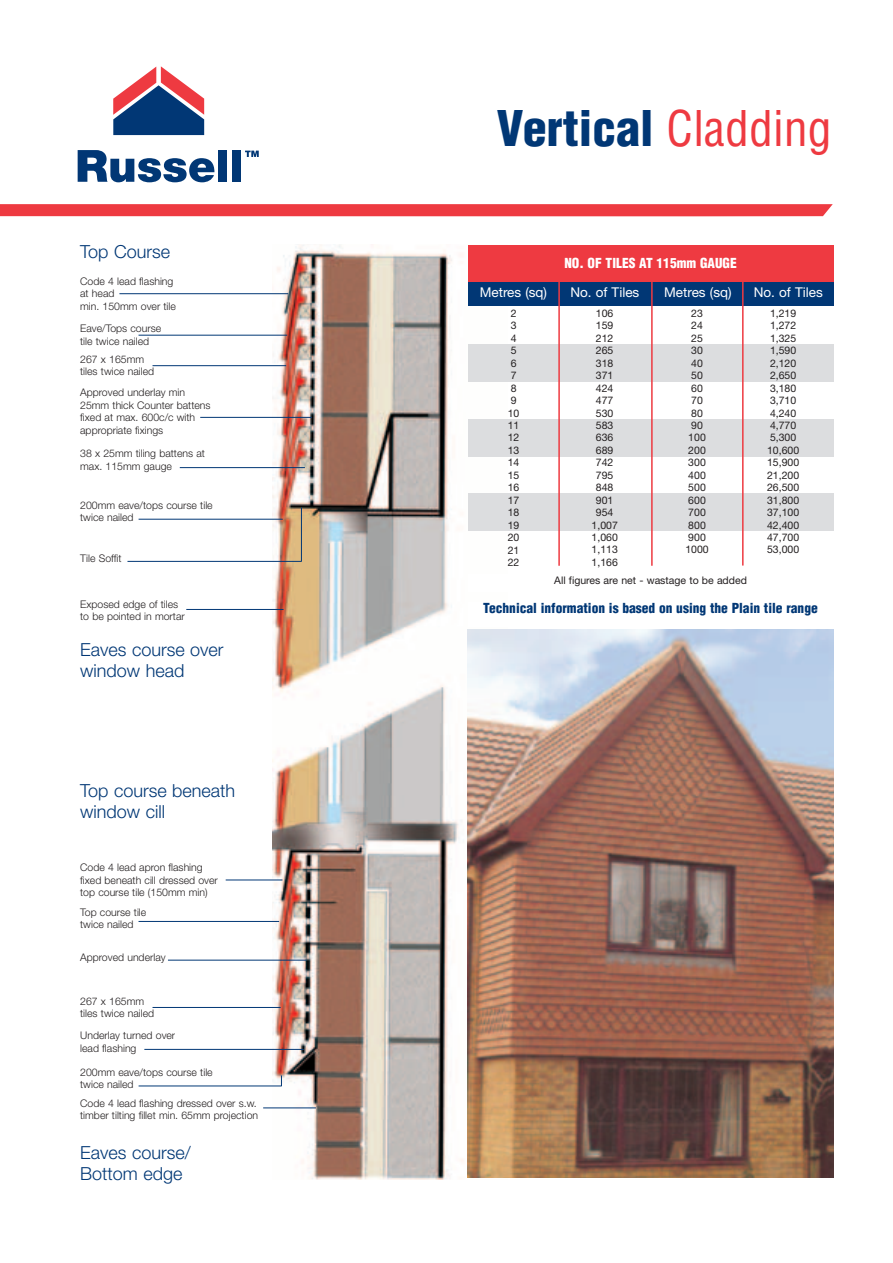
<style>
.page{position:relative;width:893px;height:1263px;background:#fff}
.page>*{position:absolute;margin:0;border:0;box-sizing:border-box;transform-origin:0 0}
.t1{font:900 condensed 48px "Helvetica";color:#013775}
.t2{font:300 18px/21px "Helvetica Neue";color:#013775}
.t3{font:900 condensed 13.5px "Helvetica";color:#013775}
.t4{font:13.5px "Helvetica Neue";color:#fff}
.t5{font:900 condensed 13.5px "Helvetica";color:#fff}
.t6{font:300 10.5px/12.5px "Helvetica Neue";color:#231f20}
.t7{font:10.5px/12.5px "Helvetica Neue";color:#231f20}
.s1{font-weight:400;color:#ee3a41}
</style>
<div class="page">
<svg style="left:0;top:204px;width:833px;height:12px;background:#ee3d44"></svg>
<img style="left:272px;top:245px;width:235px;height:934px">
<hr style="left:119px;top:293px;width:169px;height:1px;background:#013775">
<hr style="left:139px;top:335px;width:148px;height:1px;background:#013775">
<hr style="left:153px;top:365px;width:133px;height:1px;background:#013775">
<hr style="left:200px;top:417px;width:112px;height:1px;background:#013775">
<hr style="left:180px;top:467px;width:125px;height:1px;background:#013775">
<hr style="left:139px;top:519px;width:144px;height:1px;background:#013775">
<hr style="left:226px;top:879px;width:56px;height:1px;background:#013775">
<hr style="left:139px;top:921px;width:140px;height:1px;background:#013775">
<hr style="left:153px;top:1007px;width:128px;height:1px;background:#013775">
<hr style="left:168px;top:960px;width:138px;height:1px;background:#013775">
<hr style="left:144px;top:1049px;width:160px;height:1px;background:#013775">
<hr style="left:139px;top:1085px;width:143px;height:1px;background:#013775">
<hr style="left:263px;top:1107px;width:53px;height:1px;background:#013775">
<hr style="left:127px;top:561px;width:174px;height:1px;background:#013775">
<hr style="left:186px;top:609px;width:97px;height:1px;background:#013775">
<hr style="left:301px;top:508px;width:1px;height:54px;background:#013775">
<div style="left:468px;top:282px;width:365px;height:23px;background:#013775"></div>
<div style="left:468px;top:246px;width:365px;height:36px;background:#ee3a41"></div>
<div style="left:468px;top:344px;width:365px;height:38px;background:#dcdddf"></div>
<div style="left:468px;top:420px;width:365px;height:37px;background:#dcdddf"></div>
<div style="left:468px;top:494px;width:365px;height:37px;background:#dcdddf"></div>
<hr style="left:651px;top:281px;width:2px;height:285px;background:#ee3a41">
<hr style="left:558px;top:281px;width:2px;height:285px;background:#ee3a41">
<hr style="left:742px;top:281px;width:2px;height:284px;background:#ee3a41">
<div style="left:468px;top:574px;width:365px;height:18px;background:#fff"></div>
<img style="left:468px;top:629px;width:365px;height:548px">
<div style="left:468px;top:602px;width:365px;height:24px;background:#fff"></div>
<svg style="left:78px;top:150px;width:136px;height:32px"></svg>
<div style="left:218px;top:150px;width:9px;height:32px;background:#013775"></div>
<div style="left:232px;top:150px;width:9px;height:32px;background:#013775"></div>
<svg style="left:245px;top:151px;width:14px;height:6px"></svg>
<svg style="left:113px;top:66px;width:91px;height:69px"></svg>
<h2 class="t2" style="left:80px;top:243px;width:91px">Top Course</h2>
<p class="t6" style="left:80px;top:276px;width:97px">Code 4 lead flashing at head<br>min. 150mm over tile</p>
<p class="t6" style="left:80px;top:323px;width:83px">Eave/Tops course tile twice nailed</p>
<p class="t6" style="left:80px;top:354px;width:76px">267 x 165mm tiles twice nailed</p>
<p class="t6" style="left:80px;top:387px;width:132px">Approved underlay min<br>25mm thick Counter battens fixed at max. 600c/c with appropriate fixings</p>
<p class="t6" style="left:80px;top:448px;width:126px">38 x 25mm tiling battens at max. 115mm gauge</p>
<p class="t6" style="left:80px;top:500px;width:134px">200mm eave/tops course tile twice nailed</p>
<p class="t6" style="left:80px;top:553px;width:43px">Tile Soffit</p>
<p class="t6" style="left:80px;top:599px;width:106px">Exposed edge of tiles to be pointed in mortar</p>
<h2 class="t2" style="left:80px;top:640px;width:145px">Eaves course over window head</h2>
<h2 class="t2" style="left:80px;top:781px;width:157px">Top course beneath window cill</h2>
<p class="t6" style="left:80px;top:862px;width:139px">Code 4 lead apron flashing fixed beneath cill dressed over top course tile (150mm min)</p>
<p class="t6" style="left:80px;top:907px;width:68px">Top course tile twice nailed</p>
<p class="t6" style="left:80px;top:952px;width:87px">Approved underlay</p>
<p class="t6" style="left:80px;top:996px;width:76px">267 x 165mm tiles twice nailed</p>
<p class="t6" style="left:80px;top:1030px;width:97px">Underlay turned over lead flashing</p>
<p class="t6" style="left:80px;top:1067px;width:134px">200mm eave/tops course tile twice nailed</p>
<p class="t6" style="left:80px;top:1098px;width:179px">Code 4 lead flashing dressed over s.w. timber tilting fillet min. 65mm projection</p>
<h2 class="t2" style="left:80px;top:1143px;width:112px">Eaves course/<br>Bottom edge</h2>
<h1 class="t1" style="left:497px;top:110px;width:336px">Vertical <span class="s1">Cladding</span></h1>
<p class="t5" style="left:564px;top:258px;width:174px">NO. OF TILES AT 115mm GAUGE</p>
<p class="t4" style="left:480px;top:288px;width:69px">Metres (sq)</p>
<p class="t4" style="left:570px;top:287px;width:70px">No. of Tiles</p>
<p class="t4" style="left:664px;top:288px;width:69px">Metres (sq)</p>
<p class="t4" style="left:754px;top:287px;width:70px">No. of Tiles</p>
<p class="t7" style="left:508px;top:308px;width:13px">2<br>3<br>4<br>5<br>6<br>7<br>8<br>9<br>10<br>11<br>12<br>13<br>14<br>15<br>16<br>17<br>18<br>19<br>20<br>21<br>22</p>
<p class="t7" style="left:592px;top:308px;width:28px;text-align:center">106<br>159<br>212<br>265<br>318<br>371<br>424<br>477<br>530<br>583<br>636<br>689<br>742<br>795<br>848<br>901<br>954<br>1,007<br>1,060<br>1,113<br>1,166</p>
<p class="t7" style="left:767px;top:308px;width:34px">1,219<br>1,272<br>1,325<br>1,590<br>2,120<br>2,650<br>3,180<br>3,710<br>4,240<br>4,770<br>5,300<br>10,600<br>15,900<br>21,200<br>26,500<br>31,800<br>37,100<br>42,400<br>47,700<br>53,000</p>
<p class="t7" style="left:685px;top:308px;width:25px;text-align:center">23<br>24<br>25<br>30<br>40<br>50<br>60<br>70<br>80<br>90<br>100<br>200<br>300<br>400<br>500<br>600<br>700<br>800<br>900<br>1000</p>
<p class="t7" style="left:554px;top:575px;width:194px">All figures are net - wastage to be added</p>
<p class="t3" style="left:483px;top:603px;width:336px">Technical information is based on using the Plain tile range</p>
</div>
